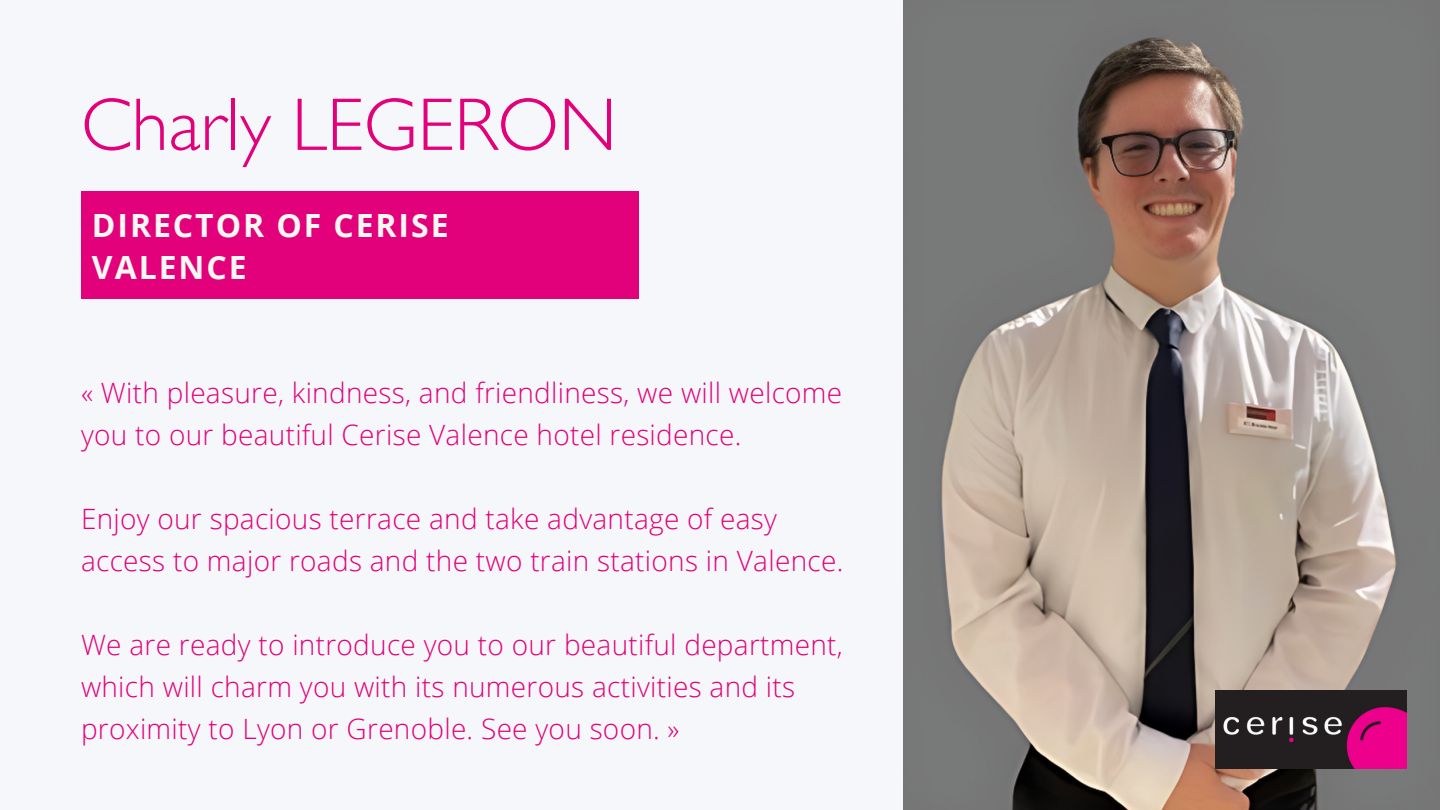
<style>
.page{position:relative;width:1440px;height:810px;background:#f5f7fa}
.page>*{position:absolute;margin:0;border:0;box-sizing:border-box;transform-origin:0 0}
.t1{font:300 75px "Gill Sans";color:#e3007b}
.t2{font:700 32px/42.2px "Open Sans";letter-spacing:.06em;color:#f5f7f0}
.t3{font:300 28px/41.9px "Open Sans";letter-spacing:.01em;color:#e3007b}
</style>
<div class="page">
<img style="left:903px;top:0;width:537px;height:810px">
<img style="left:1216px;top:690px;width:190px;height:78px">
<div style="left:81px;top:191px;width:558px;height:108px;background:#e3007b"></div>
<p class="t1" style="left:81px;top:83px;width:537px">Charly LEGERON</p>
<p class="t2" style="left:92px;top:203px;width:358px">DIRECTOR OF CERISE<br>VALENCE</p>
<p class="t3" style="left:81px;top:371px;width:763px">« With pleasure, kindness, and friendliness, we will welcome you to our beautiful Cerise Valence hotel residence.</p>
<p class="t3" style="left:81px;top:497px;width:764px">Enjoy our spacious terrace and take advantage of easy access to major roads and the two train stations in Valence.</p>
<p class="t3" style="left:81px;top:623px;width:763px">We are ready to introduce you to our beautiful department, which will charm you with its numerous activities and its proximity to Lyon or Grenoble. See you soon. »</p>
</div>
